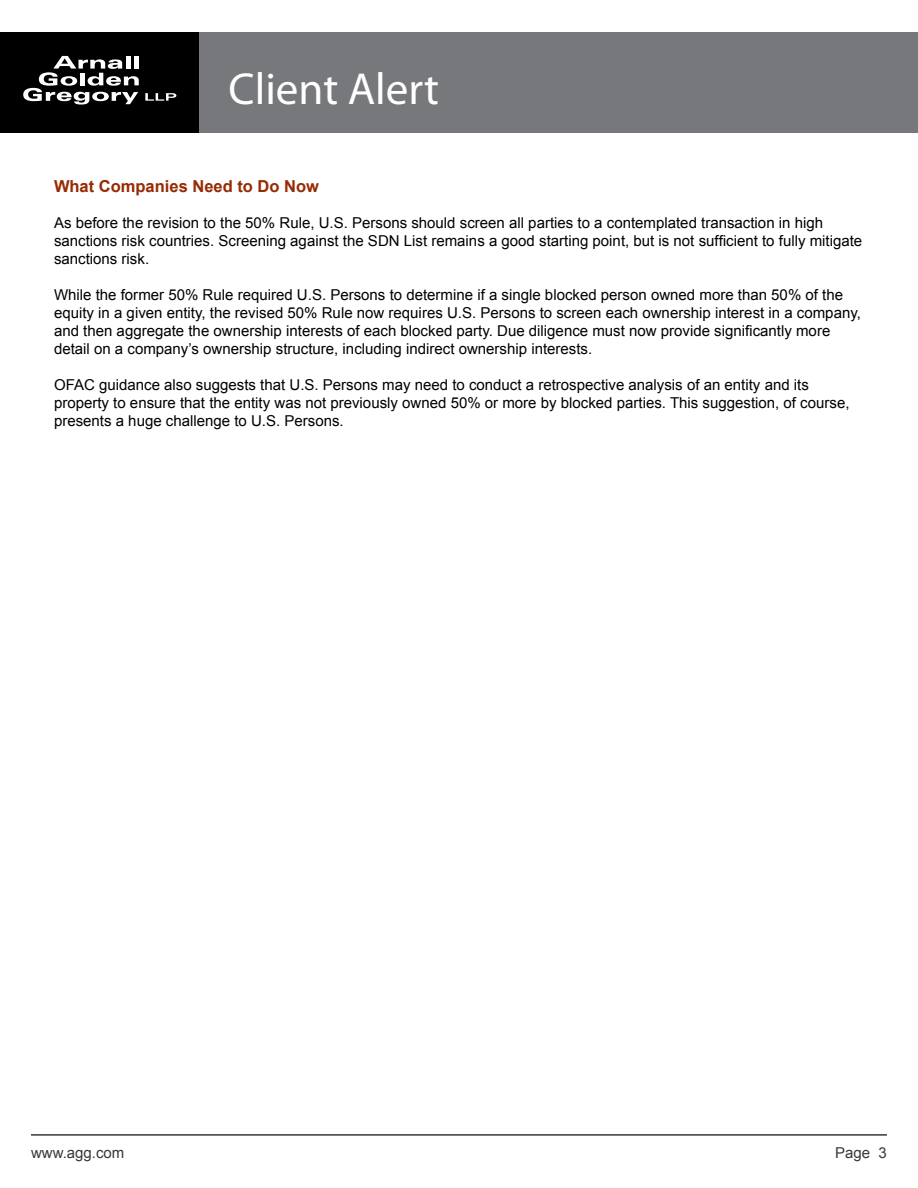
<style>
.page{position:relative;width:918px;height:1188px;background:#fff}
.page>*{position:absolute;margin:0;border:0;box-sizing:border-box;transform-origin:0 0}
.t1{font:45px "Myriad Pro";color:#fff}
.t2{font:700 16.5px "Arial";color:#962a03}
.t3{font:15px/18px "Arial";color:#000}
.t4{font:15px "Arial";color:#383839}
</style>
<div class="page">
<div style="left:0;top:32px;width:200px;height:101px;background:#000"></div>
<svg style="left:23px;top:56px;width:116px;height:49px"></svg>
<svg style="left:145px;top:93px;width:31px;height:8px"></svg>
<div style="left:200px;top:32px;width:718px;height:101px;background:#77787b"></div>
<hr style="left:31px;top:1134px;width:856px;height:2px;background:#383839">
<h1 class="t1" style="left:229px;top:61px;width:212px">Client Alert</h1>
<p class="t2" style="left:54px;top:175px;width:266px">What Companies Need to Do Now</p>
<p class="t3" style="left:54px;top:214px;width:810px">As before the revision to the 50% Rule, U.S. Persons should screen all parties to a contemplated transaction in high sanctions risk countries. Screening against the SDN List remains a good starting point, but is not sufficient to fully mitigate sanctions risk.</p>
<p class="t3" style="left:54px;top:286px;width:808px">While the former 50% Rule required U.S. Persons to determine if a single blocked person owned more than 50% of the equity in a given entity, the revised 50% Rule now requires U.S. Persons to screen each ownership interest in a company, and then aggregate the ownership interests of each blocked party. Due diligence must now provide significantly more detail on a company’s ownership structure, including indirect ownership interests.</p>
<p class="t3" style="left:54px;top:376px;width:797px">OFAC guidance also suggests that U.S. Persons may need to conduct a retrospective analysis of an entity and its property to ensure that the entity was not previously owned 50% or more by blocked parties. This suggestion, of course, presents a huge challenge to U.S. Persons.</p>
<p class="t4" style="left:31px;top:1142px;width:95px">www.agg.com</p>
<p class="t4" style="left:835px;top:1142px;width:53px">Page 3</p>
</div>
